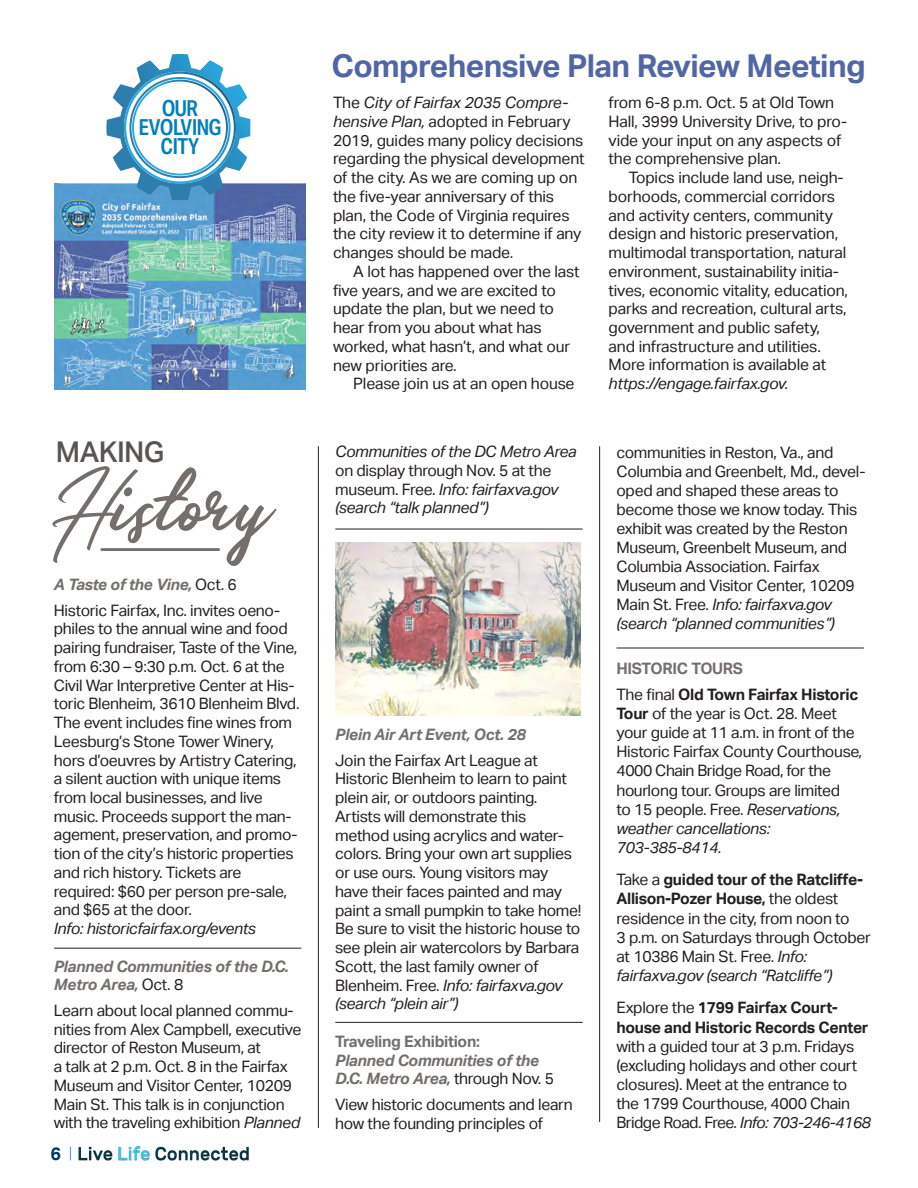
<style>
.page{position:relative;width:918px;height:1188px;background:#fff}
.page>*{position:absolute;margin:0;border:0;box-sizing:border-box;transform-origin:0 0}
.sustaining_member_name{font:700 31.5px "Aktiv Grotesk";letter-spacing:-.02em;color:#5166a5}
.sustaining_member_name-2{font:500 28.5px "Aktiv Grotesk";letter-spacing:-.02em;color:#585454}
.sustaining_member_name-3{font:600 22.05px "Aktiv Grotesk Cd";letter-spacing:-.035em;color:#0380ba}
.t1{font:700 18px "Aktiv Grotesk";color:#00395b}
.sustaining_member_name-4{font:15.75px/18.8px "Aktiv Grotesk";letter-spacing:-.02em;color:#231f20}
.sustaining_member_name-5{font:italic 700 15.75px/18.8px "Aktiv Grotesk";letter-spacing:-.02em;color:#746f6d}
.sustaining_member_name-6{font:italic 15.75px/18.8px "Aktiv Grotesk";letter-spacing:-.02em;color:#231f20}
.sustaining_member_name-7{font:700 15.75px "Aktiv Grotesk";letter-spacing:-.02em;color:#746f6d}
.s1{font-weight:400;font-style:normal;color:#231f20}
.s2{font-style:italic}
.s3{font-style:normal}
.s4{font-weight:700}
</style>
<div class="page">
<img style="left:78px;top:1146px;width:171px;height:15px">
<svg style="left:70px;top:1147px;width:1px;height:13px"></svg>
<hr style="left:54px;top:948px;width:247px;height:1px;background:#231f20">
<hr style="left:335px;top:529px;width:248px;height:1px;background:#231f20">
<hr style="left:616px;top:648px;width:248px;height:1px;background:#231f20">
<hr style="left:335px;top:1022px;width:248px;height:1px;background:#231f20">
<hr style="left:318px;top:446px;width:1px;height:682px;background:#231f20">
<hr style="left:599px;top:446px;width:1px;height:676px;background:#231f20">
<svg style="left:52px;top:466px;width:225px;height:100px"></svg>
<hr style="left:102px;top:548px;width:117px;height:3px;background:#746f6d">
<img style="left:335px;top:543px;width:245px;height:173px">
<img style="left:54px;top:183px;width:252px;height:206px">
<svg style="left:106px;top:54px;width:144px;height:146px"></svg>
<p class="sustaining_member_name-3" style="left:162px;top:96px;width:38px">OUR</p>
<p class="sustaining_member_name-3" style="left:139px;top:115px;width:84px">EVOLVING</p>
<p class="sustaining_member_name-3" style="left:161px;top:134px;width:40px">CITY</p>
<p class="sustaining_member_name-2" style="left:56px;top:436px;width:110px">MAKING</p>
<p class="sustaining_member_name-5" style="left:54px;top:575px;width:185px">A Taste of the Vine, <span class="s1">Oct. 6</span></p>
<p class="sustaining_member_name-4" style="left:54px;top:601px;width:247px">Historic Fairfax, Inc. invites oeno&shy;philes to the annual wine and food pairing fundraiser, Taste of the Vine, from 6:30 – 9:30 p.m. Oct. 6 at the Civil War Interpretive Center at His&shy;toric Blenheim, 3610 Blenheim Blvd.<br>The event includes fine wines from Leesburg’s Stone Tower Winery, hors d’oeuvres by Artistry Catering, a silent auction with unique items from local businesses, and live music. Proceeds support the man&shy;agement, preservation, and promo&shy;tion of the city’s historic properties and rich history. Tickets are required: $60 per person pre-sale, and $65 at the door.<br><span class="s2">Info: historicfairfax.org/events</span></p>
<p class="sustaining_member_name-5" style="left:54px;top:957px;width:236px">Planned Communities of the D.C.<br>Metro Area, <span class="s1">Oct. 8</span></p>
<p class="sustaining_member_name-4" style="left:54px;top:1001px;width:249px">Learn about local planned commu&shy;nities from Alex Campbell, executive director of Reston Museum, at<br>a talk at 2 p.m. Oct. 8 in the Fairfax Museum and Visitor Center, 10209<br>Main St. This talk is in conjunction with the traveling exhibition <span class="s2">Planned</span></p>
<p class="t1" style="left:51px;top:1143px;width:12px">6</p>
<p class="sustaining_member_name" style="left:332px;top:47px;width:536px">Comprehensive Plan Review Meeting</p>
<p class="sustaining_member_name-4" style="left:333px;top:93px;width:253px">The <span class="s2">City of Fairfax 2035 Compre&shy;hensive Plan,</span> adopted in February 2019, guides many policy decisions regarding the physical development of the city. As we are coming up on the five-year anniversary of this plan, the Code of Virginia requires the city review it to determine if any changes should be made.</p>
<p class="sustaining_member_name-4" style="left:333px;top:262px;width:248px;text-indent:20px">A lot has happened over the last five years, and we are excited to update the plan, but we need to hear from you about what has worked, what hasn’t, and what our new priorities are.</p>
<p class="sustaining_member_name-4" style="left:353px;top:375px;width:223px">Please join us at an open house</p>
<p class="sustaining_member_name-6" style="left:335px;top:442px;width:243px">Communities of the DC Metro Area <span class="s3">on display through Nov. 5 at the museum. Free.</span> Info: fairfaxva.gov (search “talk planned”)</p>
<p class="sustaining_member_name-5" style="left:335px;top:725px;width:192px">Plein Air Art Event, Oct. 28</p>
<p class="sustaining_member_name-4" style="left:335px;top:751px;width:248px">Join the Fairfax Art League at<br>Historic Blenheim to learn to paint plein air, or outdoors painting.<br>Artists will demonstrate this method using acrylics and water&shy;colors. Bring your own art supplies or use ours. Young visitors may have their faces painted and may paint a small pumpkin to take home!<br>Be sure to visit the historic house to see plein air watercolors by Barbara<br>Scott, the last family owner of<br>Blenheim. Free. <span class="s2">Info: fairfaxva.gov (search “plein air”)</span></p>
<p class="sustaining_member_name-5" style="left:335px;top:1032px;width:220px"><span class="s3">Traveling Exhibition:<br></span>Planned Communities of the<br>D.C. Metro Area, <span class="s1">through Nov. 5</span></p>
<p class="sustaining_member_name-4" style="left:335px;top:1095px;width:239px">View historic documents and learn how the founding principles of</p>
<p class="sustaining_member_name-4" style="left:609px;top:93px;width:240px">from 6-8 p.m. Oct. 5 at Old Town<br>Hall, 3999 University Drive, to pro&shy;vide your input on any aspects of the comprehensive plan.</p>
<p class="sustaining_member_name-4" style="left:609px;top:168px;width:241px;text-indent:20px">Topics include land use, neigh&shy;borhoods, commercial corridors and activity centers, community design and historic preservation, multimodal transportation, natural environment, sustainability initia&shy;tives, economic vitality, education, parks and recreation, cultural arts, government and public safety, and infrastructure and utilities.<br>More information is available at <span class="s2">https://engage.fairfax.gov.</span></p>
<p class="sustaining_member_name-4" style="left:616px;top:443px;width:251px">communities in Reston, Va., and<br>Columbia and Greenbelt, Md., devel&shy;oped and shaped these areas to become those we know today. This exhibit was created by the Reston<br>Museum, Greenbelt Museum, and<br>Columbia Association. Fairfax<br>Museum and Visitor Center, 10209<br>Main St. Free. <span class="s2">Info: fairfaxva.gov (search “planned communities”)</span></p>
<p class="sustaining_member_name-7" style="left:616px;top:660px;width:128px">HISTORIC TOURS</p>
<p class="sustaining_member_name-4" style="left:616px;top:685px;width:247px">The final <span class="s4">Old Town Fairfax Historic<br>Tour</span> of the year is Oct. 28. Meet your guide at 11 a.m. in front of the<br>Historic Fairfax County Courthouse,<br>4000 Chain Bridge Road, for the hourlong tour. Groups are limited<br>to 15 people. Free. <span class="s2">Reservations, weather cancellations:<br>703-385-8414.</span></p>
<p class="sustaining_member_name-4" style="left:616px;top:870px;width:256px">Take a <span class="s4">guided tour of the Ratcliffe-Allison-Pozer House,</span> the oldest residence in the city, from noon to<br>3 p.m. on Saturdays through October at 10386 Main St. Free. <span class="s2">Info: fairfaxva.gov (search “Ratcliffe”)</span></p>
<p class="sustaining_member_name-4" style="left:616px;top:998px;width:256px">Explore the <span class="s4">1799 Fairfax Court&shy;house and Historic Records Center </span>with a guided tour at 3 p.m. Fridays (excluding holidays and other court closures). Meet at the entrance to the 1799 Courthouse, 4000 Chain Bridge Road. Free. <span class="s2">Info: 703-246-4168</span></p>
</div>
